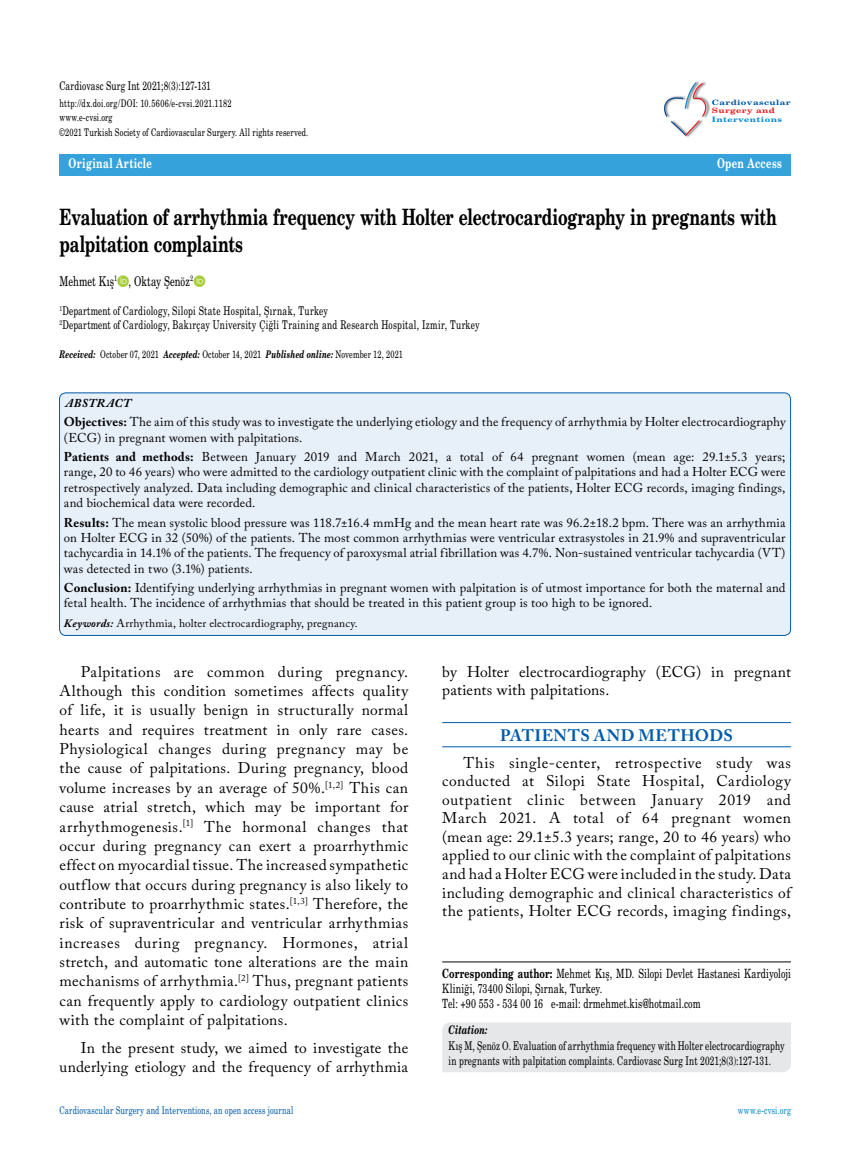
<style>
.page{position:relative;width:859px;height:1170px;background:#fff}
.page>*{position:absolute;margin:0;border:0;box-sizing:border-box;transform-origin:0 0}
.t1{font:22.5px/27px "Madison Bold Tr";letter-spacing:-.005em;color:#000}
.t2{font:700 16.5px "Adobe Caslon Pro";letter-spacing:.035em;color:#005baa}
.t3{font:15.45px/19.4px "Adobe Caslon Pro";letter-spacing:.015em;color:#000;text-align:justify}
.t4{font:13.5px "Madison Bold Tr";letter-spacing:.03em;color:#fff}
.t5{font:13.5px "Madison Tr";color:#000}
.t6{font:12.75px/15.3px "Adobe Caslon Pro";letter-spacing:.01em;color:#000}
.t7{font:12.75px/15.3px "Madison Tr";letter-spacing:.01em;color:#000}
.t8{font:12px/14.4px "Madison Tr";letter-spacing:.015em;color:#000}
.t9{font:12px "Madison Bold Italic Tr";letter-spacing:.005em;color:#000}
.t10{font:italic 700 12px "Adobe Caslon Pro";letter-spacing:.04em;color:#000}
.t11{font:11.25px "Adobe Caslon Pro";letter-spacing:.015em;color:#000}
.t12{font:10.5px/14.7px "Madison Tr";letter-spacing:.015em;color:#000}
.t13{font:10.5px "Madison Tr";letter-spacing:.015em;color:#005baa}
.t14{font:10.5px "Madison Tr";letter-spacing:.015em;color:#0089cf}
.t15{font:7.35px "Madison Bold Tr";letter-spacing:.03em;color:#005baa;scale:1.8 1}
.t16{font:7.35px "Madison Bold Tr";letter-spacing:.03em;color:#0089cf;scale:1.8 1}
.t17{font:7.35px "Madison Bold Tr";letter-spacing:.03em;color:#ed1d24;scale:1.8 1}
.s1{font-family:"Madison Bold Italic Tr"}
.s2{font-weight:700}
.s3{font-weight:700;font-style:italic}
.s4{font-family:"Madison Bold Tr"}
</style>
<div class="page">
<img style="left:685px;top:81px;width:25px;height:56px">
<svg style="left:664px;top:82px;width:44px;height:54px"></svg>
<div style="left:60px;top:154px;width:731px;height:22px;background:#35a2db"></div>
<hr style="left:442px;top:961px;width:349px;height:1px;background:#000">
<div style="left:60px;top:393px;width:730px;height:242px;background:#e7eff9;border-radius:6px"></div>
<div style="left:59px;top:392px;width:732px;height:243px;border:1px solid #005baa;border-radius:6px"></div>
<hr style="left:442px;top:722px;width:349px;height:1px;background:#005baa">
<hr style="left:442px;top:746px;width:349px;height:1px;background:#005baa">
<div style="left:442px;top:1022px;width:349px;height:50px;background:#e6e7e8"></div>
<p class="t8" style="left:60px;top:78px;width:153px">Cardiovasc Surg Int 2021;8(3):127-131</p>
<p class="t12" style="left:60px;top:95px;width:250px">http://dx.doi.org/DOI: 10.5606/e-cvsi.2021.1182<br>www.e-cvsi.org<br>©2021 Turkish Society of Cardiovascular Surgery. All rights reserved.</p>
<p class="t15" style="left:712px;top:97px;width:45px">Cardiovascular</p>
<p class="t17" style="left:712px;top:106px;width:37px">Surgery and</p>
<p class="t16" style="left:712px;top:115px;width:40px">Interventions</p>
<p class="t4" style="left:69px;top:155px;width:85px">Original Article</p>
<p class="t4" style="left:717px;top:155px;width:66px">Open Access</p>
<h1 class="t1" style="left:60px;top:202px;width:719px">Evaluation of arrhythmia frequency with Holter electrocardiography in pregnants with palpitation complaints</h1>
<p class="t5" style="left:60px;top:272px;width:135px">Mehmet Kış<sup>1</sup> , Oktay Şenöz<sup>2</sup></p>
<p class="t8" style="left:60px;top:303px;width:422px"><sup>1</sup>Department of Cardiology, Silopi State Hospital, Şırnak, Turkey<br><sup>2</sup>Department of Cardiology, Bakırçay University Çiğli Training and Research Hospital, Izmir, Turkey</p>
<p class="t12" style="left:60px;top:346px;width:345px"><span class="s1">Received:</span> October 07, 2021 <span class="s1">Accepted:</span> October 14, 2021 <span class="s1">Published online:</span> November 12, 2021</p>
<p class="t10" style="left:65px;top:395px;width:67px">ABSTRACT</p>
<p class="t6" style="left:64px;top:414px;width:723px"><span class="s2">Objectives:</span> The aim of this study was to investigate the underlying etiology and the frequency of arrhythmia by Holter electrocardiography (ECG) in pregnant women with palpitations.</p>
<p class="t6" style="left:64px;top:449px;width:723px;text-align:justify"><span class="s2">Patients and methods:</span> Between January 2019 and March 2021, a total of 64 pregnant women (mean age: 29.1±5.3 years; range, 20 to 46 years) who were admitted to the cardiology outpatient clinic with the complaint of palpitations and had a Holter ECG were retrospectively analyzed. Data including demographic and clinical characteristics of the patients, Holter ECG records, imaging findings, and biochemical data were recorded.</p>
<p class="t6" style="left:64px;top:514px;width:723px;text-align:justify"><span class="s2">Results:</span> The mean systolic blood pressure was 118.7±16.4 mmHg and the mean heart rate was 96.2±18.2 bpm. There was an arrhythmia on Holter ECG in 32 (50%) of the patients. The most common arrhythmias were ventricular extrasystoles in 21.9% and supraventricular tachycardia in 14.1% of the patients. The frequency of paroxysmal atrial fibrillation was 4.7%. Non-sustained ventricular tachycardia (VT) was detected in two (3.1%) patients.</p>
<p class="t6" style="left:64px;top:580px;width:723px"><span class="s2">Conclusion:</span> Identifying underlying arrhythmias in pregnant women with palpitation is of utmost importance for both the maternal and fetal health. The incidence of arrhythmias that should be treated in this patient group is too high to be ignored.</p>
<p class="t11" style="left:64px;top:617px;width:295px"><span class="s3">Keywords:</span> Arrhythmia, holter electrocardiography, pregnancy.</p>
<p class="t3" style="left:60px;top:661px;width:350px;text-indent:21px">Palpitations are common during pregnancy.<br>Although this condition sometimes affects quality of life, it is usually benign in structurally normal hearts and requires treatment in only rare cases.<br>Physiological changes during pregnancy may be the cause of palpitations. During pregnancy, blood volume increases by an average of 50%.<sup>[1,2]</sup> This can cause atrial stretch, which may be important for arrhythmogenesis.<sup>[1]</sup> The hormonal changes that occur during pregnancy can exert a proarrhythmic effect on myocardial tissue. The increased sympathetic outflow that occurs during pregnancy is also likely to contribute to proarrhythmic states.<sup>[1,3]</sup> Therefore, the risk of supraventricular and ventricular arrhythmias increases during pregnancy. Hormones, atrial stretch, and automatic tone alterations are the main mechanisms of arrhythmia.<sup>[2]</sup> Thus, pregnant patients can frequently apply to cardiology outpatient clinics with the complaint of palpitations.</p>
<p class="t3" style="left:60px;top:1037px;width:350px;text-align:right">In the present study, we aimed to investigate the underlying etiology and the frequency of arrhythmia</p>
<p class="t3" style="left:442px;top:662px;width:350px;line-height:18.6px">by Holter electrocardiography (ECG) in pregnant patients with palpitations.</p>
<p class="t2" style="left:500px;top:725px;width:234px">PATIENTS AND METHODS</p>
<p class="t3" style="left:442px;top:753px;width:350px;line-height:18.6px;text-indent:21px">This single-center, retrospective study was conducted at Silopi State Hospital, Cardiology outpatient clinic between January 2019 and March 2021. A total of 64 pregnant women (mean age: 29.1±5.3 years; range, 20 to 46 years) who applied to our clinic with the complaint of palpitations and had a Holter ECG were included in the study. Data including demographic and clinical characteristics of the patients, Holter ECG records, imaging findings,</p>
<p class="t7" style="left:442px;top:965px;width:350px"><span class="s4">Corresponding author:</span> Mehmet Kış, MD. Silopi Devlet Hastanesi Kardiyoloji<br>Kliniği, 73400 Silopi, Şırnak, Turkey.<br>Tel: +90 553 - 534 00 16 e-mail: drmehmet.kis@hotmail.com</p>
<p class="t9" style="left:449px;top:1021px;width:41px">Citation:</p>
<p class="t8" style="left:449px;top:1038px;width:337px">Kış M, Şenöz O. Evaluation of arrhythmia frequency with Holter electrocardiography in pregnants with palpitation complaints. Cardiovasc Surg Int 2021;8(3):127-131.</p>
<p class="t13" style="left:60px;top:1103px;width:235px">Cardiovascular Surgery and Interventions, an open access journal</p>
<p class="t14" style="left:738px;top:1103px;width:55px">www.e-cvsi.org</p>
</div>
